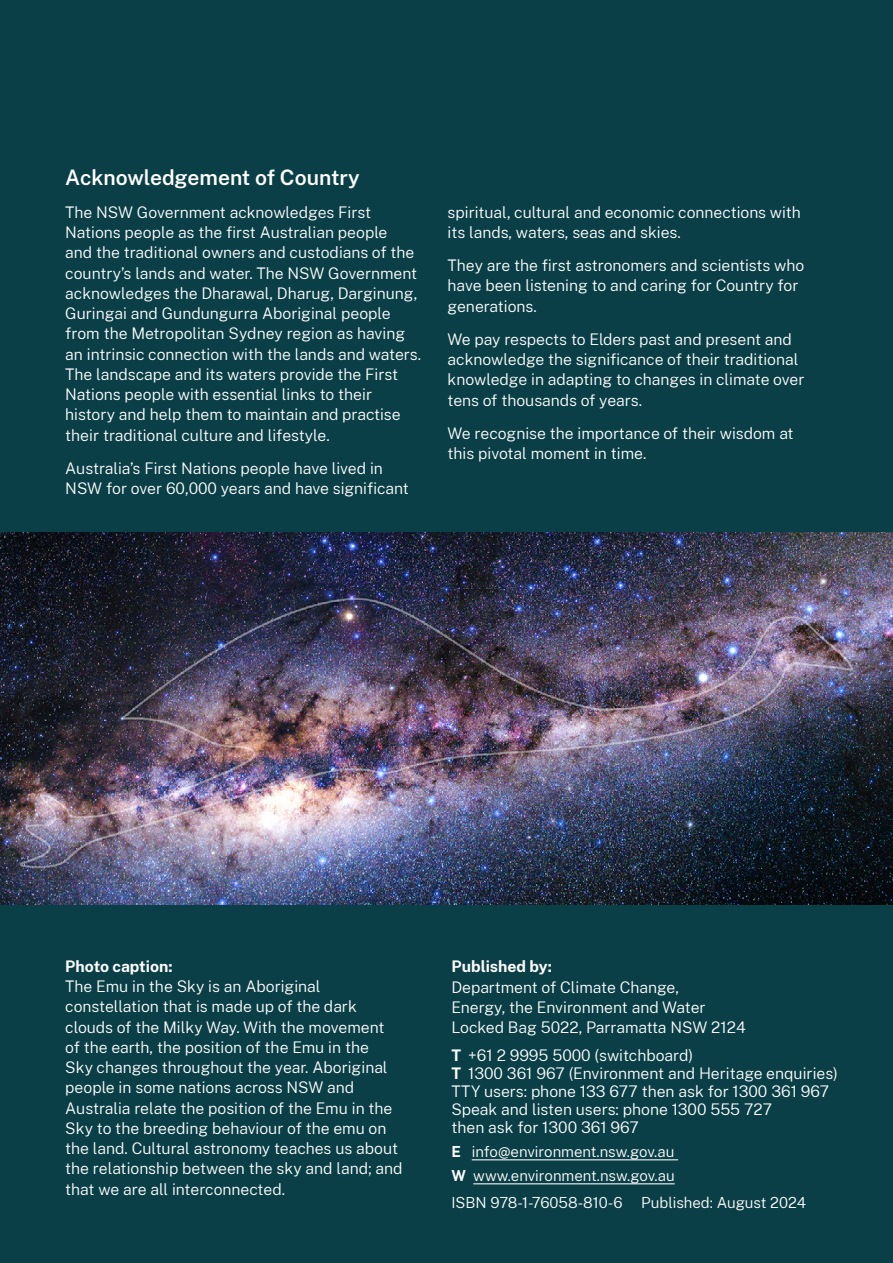
<style>
.page{position:relative;width:893px;height:1263px;background:#0b3f47}
.page>*{position:absolute;margin:0;border:0;box-sizing:border-box;transform-origin:0 0}
.t1{font:600 21px "Public Sans";color:#fff}
.t2{font:300 15.75px/20.2px "Public Sans";color:#fff}
.t3{font:700 15.75px "Public Sans";color:#fff}
.t4{font:700 15.75px "Public Sans NSW";color:#fff}
.t5{font:300 15px/24px "Public Sans";color:#fff}
.s1{font-weight:700}
</style>
<div class="page">
<img style="left:0;top:533px;width:893px;height:372px">
<hr style="left:472px;top:1159px;width:206px;height:1px;background:#fff">
<hr style="left:473px;top:1183px;width:202px;height:1px;background:#fff">
<h1 class="t1" style="left:65px;top:162px;width:296px">Acknowledgement of Country</h1>
<p class="t2" style="left:65px;top:201px;width:357px">The NSW Government acknowledges First Nations people as the first Australian people<br>and the traditional owners and custodians of the country’s lands and water. The NSW Government acknowledges the Dharawal, Dharug, Darginung, Guringai and Gundungurra Aboriginal people from the Metropolitan Sydney region as having an intrinsic connection with the lands and waters.<br>The landscape and its waters provide the First Nations people with essential links to their history and help them to maintain and practise their traditional culture and lifestyle.</p>
<p class="t2" style="left:65px;top:457px;width:345px">Australia’s First Nations people have lived in<br>NSW for over 60,000 years and have significant</p>
<p class="t2" style="left:448px;top:201px;width:355px">spiritual, cultural and economic connections with its lands, waters, seas and skies.</p>
<p class="t2" style="left:448px;top:255px;width:358px">They are the first astronomers and scientists who have been listening to and caring for Country for generations.</p>
<p class="t2" style="left:448px;top:328px;width:358px">We pay respects to Elders past and present and acknowledge the significance of their traditional knowledge in adapting to changes in climate over tens of thousands of years.</p>
<p class="t2" style="left:448px;top:422px;width:348px">We recognise the importance of their wisdom at this pivotal moment in time.</p>
<p class="t3" style="left:65px;top:954px;width:109px">Photo caption:</p>
<p class="t2" style="left:65px;top:975px;width:339px">The Emu in the Sky is an Aboriginal constellation that is made up of the dark clouds of the Milky Way. With the movement of the earth, the position of the Emu in the<br>Sky changes throughout the year. Aboriginal people in some nations across NSW and Australia relate the position of the Emu in the Sky to the breeding behaviour of the emu on the land. Cultural astronomy teaches us about the relationship between the sky and land; and that we are all interconnected.</p>
<p class="t4" style="left:451px;top:954px;width:102px">Published by:</p>
<p class="t2" style="left:451px;top:976px;width:296px">Department of Climate Change,<br>Energy, the Environment and Water<br>Locked Bag 5022, Parramatta NSW 2124</p>
<p class="t2" style="left:451px;top:1046px;width:388px;line-height:18px"><span class="s1">T</span> +61 2 9995 5000 (switchboard)<br><span class="s1">T</span> 1300 361 967 (Environment and Heritage enquiries)<br>TTY users: phone 133 677 then ask for 1300 361 967<br>Speak and listen users: phone 1300 555 727<br>then ask for 1300 361 967</p>
<p class="t5" style="left:451px;top:1139px;width:225px"><span class="s1">E</span> info@environment.nsw.gov.au<br><span class="s1">W</span> www.environment.nsw.gov.au</p>
<p class="t5" style="left:451px;top:1190px;width:356px">ISBN 978-1-76058-810-6 Published: August 2024</p>
</div>
